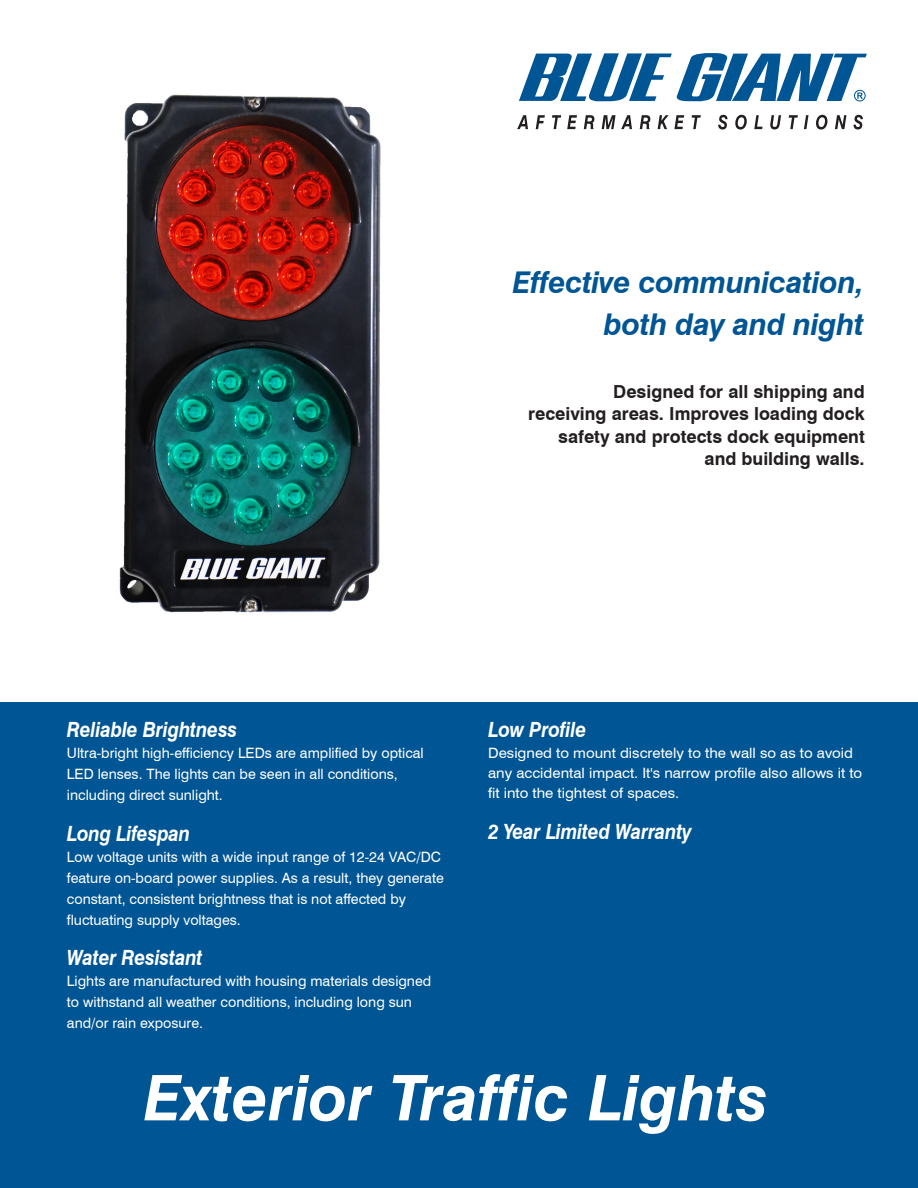
<style>
.page{position:relative;width:918px;height:1188px;background:#fff}
.page>*{position:absolute;margin:0;border:0;box-sizing:border-box;transform-origin:0 0}
.t1{font:italic 700 63px "Swiss 721 BT";color:#fff}
.Headers{font:italic 700 30px "Swiss 721 BT";letter-spacing:-.01em;color:#005595}
.Headers-2{font:italic 700 21px "Swiss 721 BT";letter-spacing:-.01em;color:#fff;scale:.9 1}
.t2{font:700 18px/22.5px "Swiss 721 BT";color:#231f20;text-align:right}
.Headers-3{font:14.25px/21px "Swiss 721 BT";color:#fff}
.Headers-4{font:14.25px/20.2px "Swiss 721 BT";color:#fff;scale:1.05 1}
</style>
<div class="page">
<div style="left:0;top:702px;width:918px;height:486px;background:#005595"></div>
<svg style="left:517px;top:115px;width:11px;height:14px"></svg>
<svg style="left:536px;top:115px;width:9px;height:14px"></svg>
<svg style="left:552px;top:115px;width:9px;height:14px"></svg>
<svg style="left:567px;top:115px;width:10px;height:14px"></svg>
<svg style="left:584px;top:115px;width:10px;height:14px"></svg>
<svg style="left:602px;top:115px;width:30px;height:14px"></svg>
<svg style="left:640px;top:115px;width:10px;height:14px"></svg>
<svg style="left:658px;top:115px;width:26px;height:14px"></svg>
<svg style="left:692px;top:115px;width:9px;height:14px"></svg>
<svg style="left:718px;top:115px;width:10px;height:15px"></svg>
<svg style="left:735px;top:115px;width:12px;height:15px"></svg>
<svg style="left:754px;top:115px;width:9px;height:14px"></svg>
<svg style="left:770px;top:115px;width:11px;height:14px"></svg>
<svg style="left:789px;top:115px;width:9px;height:14px"></svg>
<svg style="left:804px;top:115px;width:5px;height:14px"></svg>
<svg style="left:816px;top:115px;width:11px;height:15px"></svg>
<svg style="left:835px;top:115px;width:11px;height:14px"></svg>
<svg style="left:854px;top:115px;width:9px;height:15px"></svg>
<svg style="left:519px;top:53px;width:348px;height:48px"></svg>
<img style="left:119px;top:94px;width:262px;height:519px">
<p class="Headers" style="left:512px;top:264px;width:353px">Effective communication,</p>
<p class="Headers" style="left:604px;top:306px;width:262px">both day and night</p>
<p class="t2" style="left:613px;top:380px;width:253px">Designed for all shipping and</p>
<p class="t2" style="left:528px;top:402px;width:338px">receiving areas. Improves loading dock safety and protects dock equipment and building walls.</p>
<p class="Headers-2" style="left:67px;top:717px;width:191px">Reliable Brightness</p>
<p class="Headers-3" style="left:67px;top:743px;width:358px">Ultra-bright high-efficiency LEDs are amplified by optical<br>LED lenses. The lights can be seen in all conditions, including direct sunlight.</p>
<p class="Headers-2" style="left:67px;top:821px;width:139px">Long Lifespan</p>
<p class="Headers-3" style="left:67px;top:846px;width:378px">Low voltage units with a wide input range of 12-24 VAC/DC feature on-board power supplies. As a result, they generate constant, consistent brightness that is not affected by fluctuating supply voltages.</p>
<p class="Headers-2" style="left:67px;top:945px;width:152px">Water Resistant</p>
<p class="Headers-3" style="left:67px;top:971px;width:366px">Lights are manufactured with housing materials designed to withstand all weather conditions, including long sun and/or rain exposure.</p>
<p class="Headers-2" style="left:488px;top:717px;width:111px">Low Profile</p>
<p class="Headers-4" style="left:488px;top:742px;width:358px">Designed to mount discretely to the wall so as to avoid any accidental impact. It's narrow profile also allows it to fit into the tightest of spaces.</p>
<p class="Headers-2" style="left:488px;top:818px;width:228px">2 Year Limited Warranty</p>
<p class="t1" style="left:144px;top:1060px;width:626px">Exterior Traffic Lights</p>
</div>
